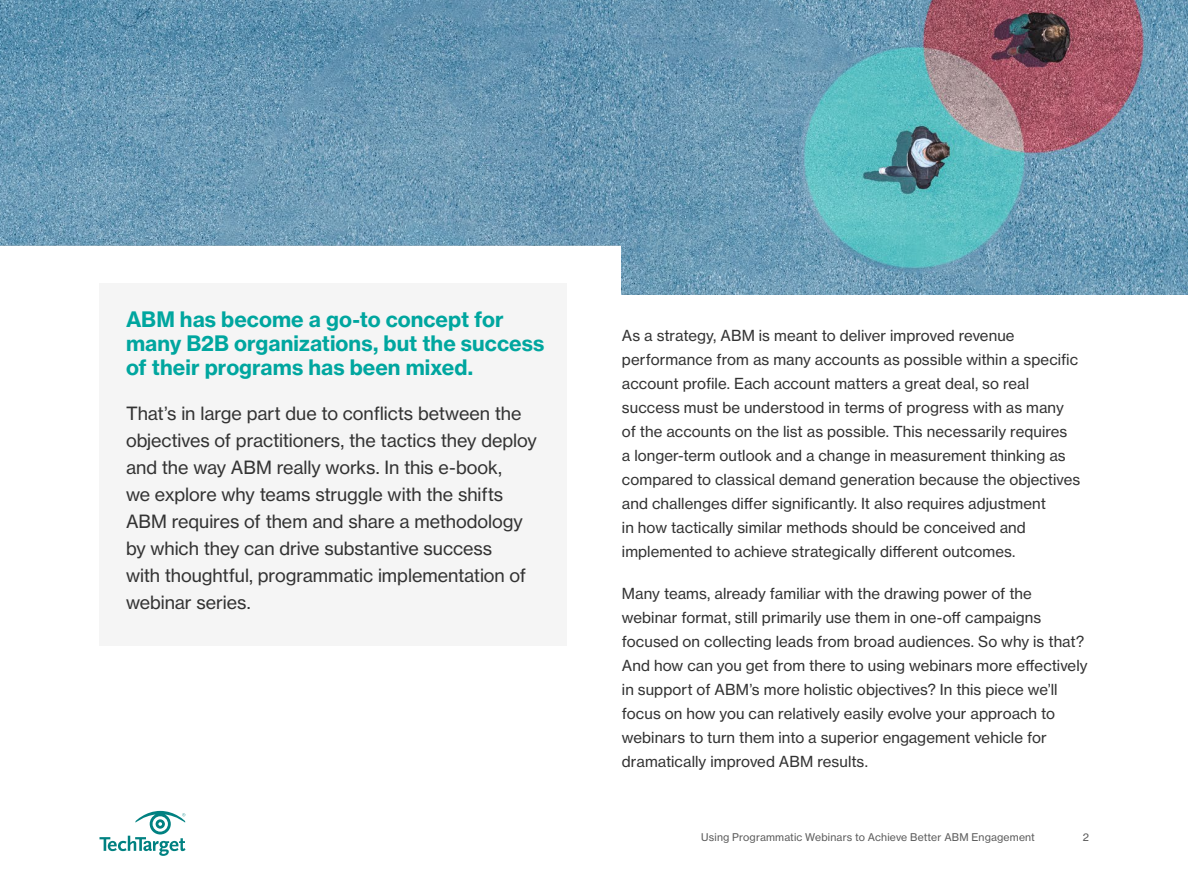
<style>
.page{position:relative;width:1188px;height:891px;background:#fff}
.page>*{position:absolute;margin:0;border:0;box-sizing:border-box;transform-origin:0 0}
.t1{font:21px/24px "N Haas Grotesk TX Std 75 Bd";color:#00a69f}
.t2{font:18px/27px "N Haas Grotesk TX Std 55 Rg";letter-spacing:-.005em;color:#333}
.t3{font:15px/24px "N Haas Grotesk TX Std 55 Rg";letter-spacing:.005em;color:#333}
.t4{font:10.5px "N Haas Grotesk TX Std 55 Rg";letter-spacing:.015em;color:#5c5c5c}
</style>
<div class="page">
<svg style="left:100px;top:811px;width:86px;height:45px"></svg>
<div style="left:99px;top:284px;width:468px;height:362px;background:#f5f5f5"></div>
<img style="left:0;top:0;width:1188px;height:295px">
<h1 class="t1" style="left:126px;top:307px;width:420px">ABM has become a go-to concept for many B2B organizations, but the success of their programs has been mixed.</h1>
<p class="t2" style="left:126px;top:400px;width:412px">That’s in large part due to conflicts between the objectives of practitioners, the tactics they deploy and the way ABM really works. In this e-book,<br>we explore why teams struggle with the shifts ABM requires of them and share a methodology by which they can drive substantive success<br>with thoughtful, programmatic implementation of webinar series.</p>
<p class="t3" style="left:622px;top:323px;width:460px">As a strategy, ABM is meant to deliver improved revenue performance from as many accounts as possible within a specific account profile. Each account matters a great deal, so real success must be understood in terms of progress with as many of the accounts on the list as possible. This necessarily requires<br>a longer-term outlook and a change in measurement thinking as compared to classical demand generation because the objectives and challenges differ significantly. It also requires adjustment<br>in how tactically similar methods should be conceived and implemented to achieve strategically different outcomes.</p>
<p class="t3" style="left:622px;top:581px;width:467px">Many teams, already familiar with the drawing power of the webinar format, still primarily use them in one-off campaigns focused on collecting leads from broad audiences. So why is that?<br>And how can you get from there to using webinars more effectively in support of ABM’s more holistic objectives? In this piece we’ll focus on how you can relatively easily evolve your approach to webinars to turn them into a superior engagement vehicle for dramatically improved ABM results.</p>
<p class="t4" style="left:701px;top:830px;width:335px">Using Programmatic Webinars to Achieve Better ABM Engagement</p>
<p class="t4" style="left:1083px;top:830px;width:8px">2</p>
</div>
